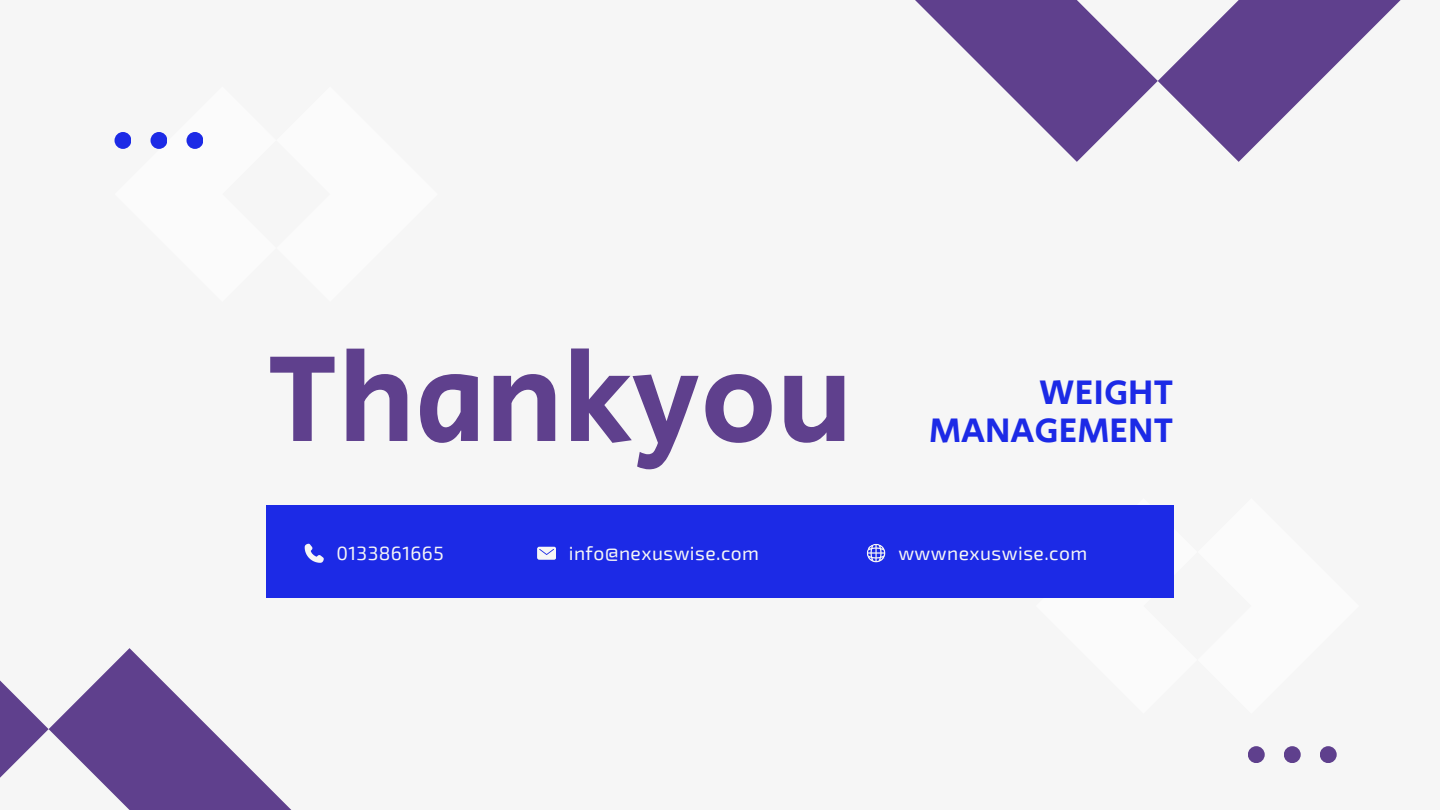
<style>
.page{position:relative;width:1440px;height:810px;background:#f6f6f6}
.page>*{position:absolute;margin:0;border:0;box-sizing:border-box;transform-origin:0 0}
.t1{font:126.5px "Secular One";color:#5f408d}
.t2{font:35.3px/37.6px "Secular One";color:#1c2ae6;text-align:right}
.t3{font:19.2px "Exo 2";letter-spacing:.025em;color:#f6f6f6}
</style>
<div class="page">
<svg style="left:0;top:648px;width:291px;height:162px"></svg>
<svg style="left:915px;top:0;width:485px;height:162px"></svg>
<div style="left:1248px;top:746px;width:17px;height:17px;background:#5f408d;border-radius:50%"></div>
<div style="left:115px;top:132px;width:16px;height:17px;background:#1c2ae6;border-radius:50%"></div>
<div style="left:1284px;top:746px;width:17px;height:17px;background:#5f408d;border-radius:50%"></div>
<div style="left:151px;top:132px;width:16px;height:17px;background:#1c2ae6;border-radius:50%"></div>
<div style="left:1320px;top:746px;width:17px;height:17px;background:#5f408d;border-radius:50%"></div>
<div style="left:186px;top:132px;width:17px;height:17px;background:#1c2ae6;border-radius:50%"></div>
<div style="left:266px;top:505px;width:908px;height:92px;background:#1c2ae6"></div>
<svg style="left:305px;top:544px;width:18px;height:18px"></svg>
<svg style="left:537px;top:547px;width:19px;height:12px"></svg>
<svg style="left:867px;top:544px;width:18px;height:18px"></svg>
<h1 class="t1" style="left:266px;top:312px;width:588px">Thankyou</h1>
<h2 class="t2" style="left:929px;top:375px;width:246px">WEIGHT<br>MANAGEMENT</h2>
<p class="t3" style="left:336px;top:542px;width:109px">0133861665</p>
<p class="t3" style="left:569px;top:542px;width:192px">info@nexuswise.com</p>
<p class="t3" style="left:898px;top:542px;width:191px">wwwnexuswise.com</p>
</div>
